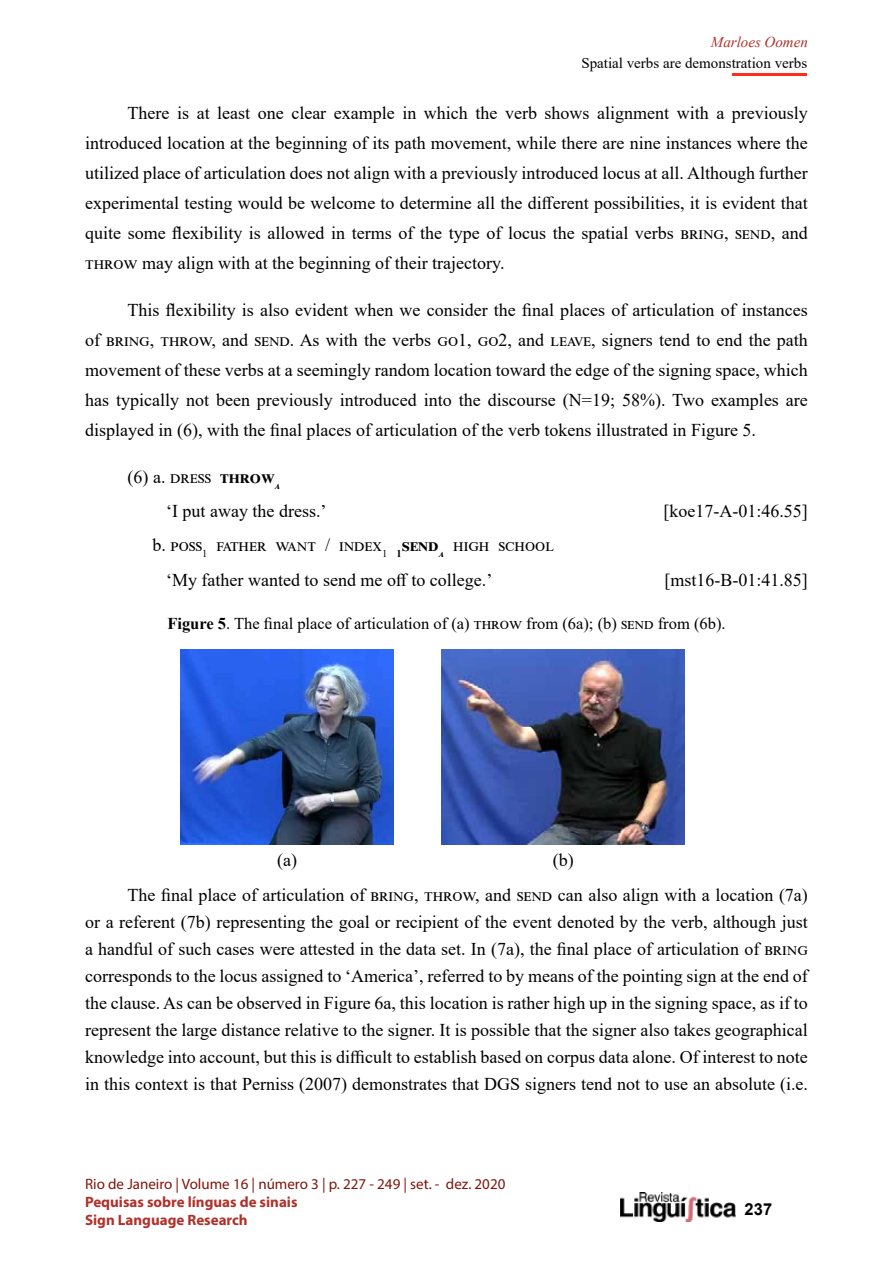
<style>
.page{position:relative;width:893px;height:1263px;background:#fff}
.page>*{position:absolute;margin:0;border:0;box-sizing:border-box;transform-origin:0 0}
.t1{font:18px/30px "Times New Roman";color:#000;text-align:justify}
.t2{font:16.5px "Times New Roman";color:#000}
.t3{font:700 16.5px "Arial";color:#000}
.t4{font:15px "Myriad Pro";color:#7f160d}
.t5{font:700 15px/18px "Myriad Pro";color:#b0312a}
.t6{font:15px "Times New Roman";color:#000}
.t7{font:italic 15px "Times New Roman";color:#b0312a}
.s1{font-weight:700}
</style>
<div class="page">
<img style="left:621px;top:1193px;width:115px;height:28px">
<hr style="left:732px;top:73px;width:74px;height:3px;background:#ff2d1b">
<img style="left:180px;top:650px;width:214px;height:194px">
<img style="left:442px;top:650px;width:243px;height:194px">
<p class="t7" style="left:711px;top:32px;width:99px">Marloes Oomen</p>
<p class="t6" style="left:581px;top:53px;width:227px">Spatial verbs are demonstration verbs</p>
<p class="t1" style="left:85px;top:97px;width:724px;text-indent:43px">There is at least one clear example in which the verb shows alignment with a previously introduced location at the beginning of its path movement, while there are nine instances where the utilized place of articulation does not align with a previously introduced locus at all. Although further experimental testing would be welcome to determine all the different possibilities, it is evident that quite some flexibility is allowed in terms of the type of locus the spatial verbs bring, send, and throw may align with at the beginning of their trajectory.</p>
<p class="t1" style="left:85px;top:294px;width:724px;text-indent:43px">This flexibility is also evident when we consider the final places of articulation of instances of bring, throw, and send. As with the verbs go1, go2, and leave, signers tend to end the path movement of these verbs at a seemingly random location toward the edge of the signing space, which has typically not been previously introduced into the discourse (N=19; 58%). Two examples are displayed in (6), with the final places of articulation of the verb tokens illustrated in Figure 5.</p>
<p class="t1" style="left:166px;top:459px;width:162px;line-height:34.2px;text-indent:-39px">(6) a. dress <span class="s1">throw</span><sub>a<br></sub>‘I put away the dress.’</p>
<p class="t1" style="left:663px;top:495px;width:146px">[koe17-A-01:46.55]</p>
<p class="t1" style="left:166px;top:528px;width:389px;line-height:34.2px;text-indent:-13px">b. poss<sub>1</sub> father want / index<sub>1</sub> <sub>1</sub><span class="s1">send</span><sub>a</sub> high school ‘My father wanted to send me off to college.’</p>
<p class="t1" style="left:664px;top:564px;width:145px">[mst16-B-01:41.85]</p>
<p class="t2" style="left:167px;top:612px;width:560px"><span class="s1">Figure 5</span>. The final place of articulation of (a) throw from (6a); (b) send from (6b).</p>
<p class="t1" style="left:128px;top:841px;width:682px;line-height:35.5px;text-indent:425px">(b)<br>The final place of articulation of bring, throw, and send can also align with a location (7a)</p>
<p class="t1" style="left:85px;top:908px;width:724px;line-height:27px">or a referent (7b) representing the goal or recipient of the event denoted by the verb, although just a handful of such cases were attested in the data set. In (7a), the final place of articulation of bring corresponds to the locus assigned to ‘America’, referred to by means of the pointing sign at the end of the clause. As can be observed in Figure 6a, this location is rather high up in the signing space, as if to represent the large distance relative to the signer. It is possible that the signer also takes geographical knowledge into account, but this is difficult to establish based on corpus data alone. Of interest to note in this context is that Perniss (2007) demonstrates that DGS signers tend not to use an absolute (i.e.</p>
<p class="t1" style="left:277px;top:844px;width:21px">(a)</p>
<p class="t4" style="left:85px;top:1175px;width:422px">Rio de Janeiro | Volume 16 | número 3 | p. 227 - 249 | set. - dez. 2020</p>
<p class="t5" style="left:85px;top:1193px;width:214px">Pequisas sobre línguas de sinais<br>Sign Language Research</p>
<p class="t3" style="left:745px;top:1198px;width:29px">237</p>
</div>
